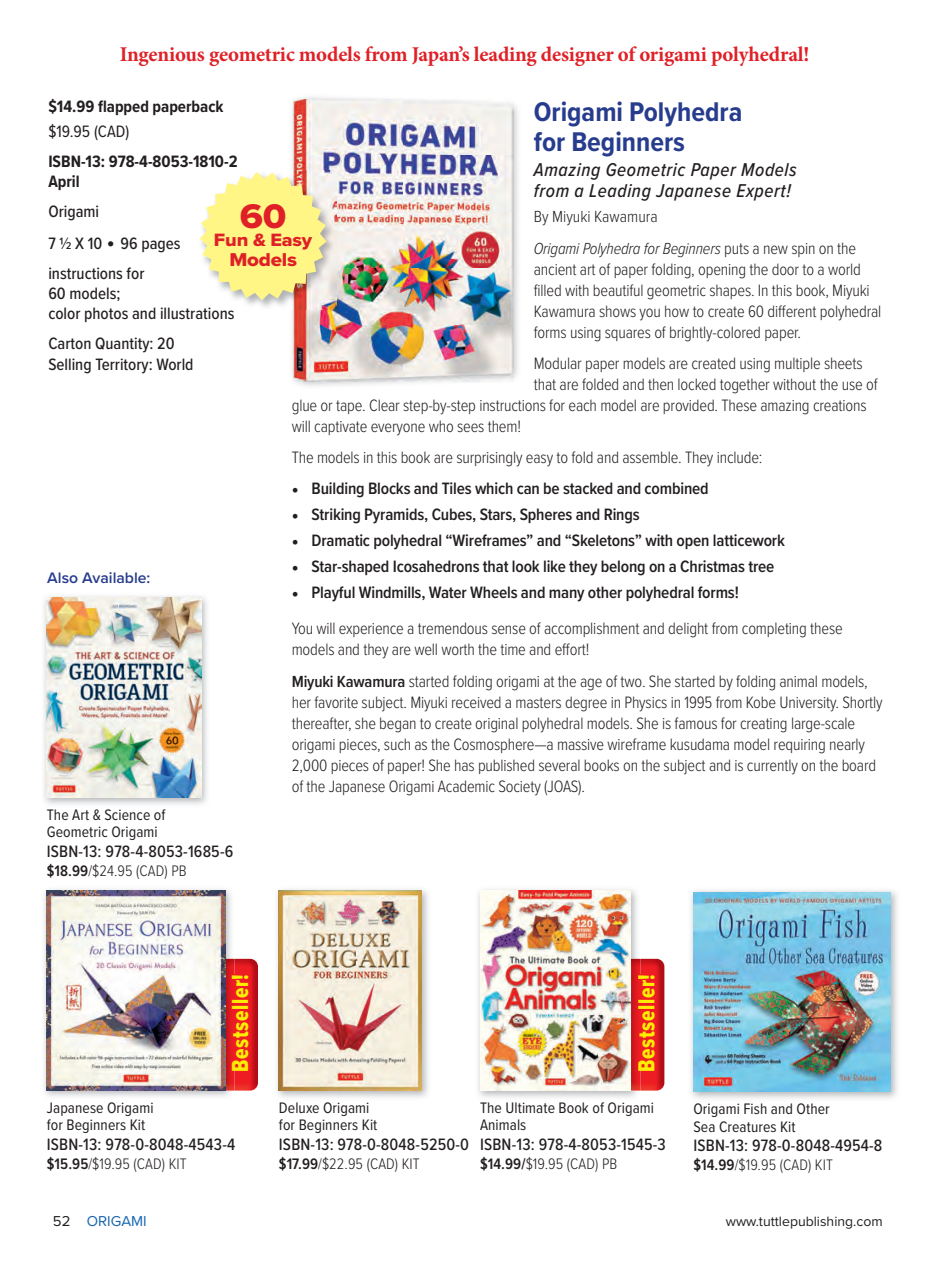
<style>
.page{position:relative;width:946px;height:1261px;background:#fff}
.page>*{position:absolute;margin:0;border:0;box-sizing:border-box;transform-origin:0 0}
.t1{font:600 38.5px "Proxima Nova Cond";color:#231f20}
.t2{font:35.35px "Proxima Nova Extrabld";color:#df2027;scale:1.07 1}
.t3{font:700 28px/29.9px "Proxima Nova Cond";color:#273c8d}
.t4{font:24.15px "Proxima Nova Cond Extrabld";letter-spacing:.03em;color:#fced03;scale:.89 1}
.t5{font:24.15px "Proxima Nova Cond Extrabld";color:#f9e903;scale:.89 1}
.t6{font:24.15px "Proxima Nova Cond Extrabld";color:#f7e803;scale:.89 1}
.t7{font:700 21px "Minion Pro";letter-spacing:-.01em;color:#df2027}
.t8{font:italic 500 19.25px/21px "Proxima Nova Cond";letter-spacing:.03em;color:#231f20}
.t9{font:19.25px "Proxima Nova Extrabld";letter-spacing:-.01em;color:#df2027;scale:1.07 1}
.t10{font:18.55px "Proxima Nova Extrabld";letter-spacing:-.01em;color:#df2027;scale:1.07 1}
.t11{font:300 17.15px/21px "Proxima Nova Cond";letter-spacing:-.01em;color:#231f20}
.t12{font:500 17.15px/20.1px "Proxima Nova Cond";color:#231f20}
.t13{font:600 17.15px "Proxima Nova Cond";letter-spacing:-.01em;color:#231f20}
.t14{font:700 17.15px/20.1px "Proxima Nova Cond";color:#231f20}
.t15{font:17.15px "Proxima Nova Cond";color:#231f20}
.t16{font:italic 300 16.62px/31.8px "Proxima Nova Cond";letter-spacing:-.01em;color:#231f20}
.t17{font:15.75px/17.5px "Proxima Nova Cond";letter-spacing:.005em;color:#231f20}
.t18{font:300 15.75px "Proxima Nova Cond";letter-spacing:.005em;color:#231f20}
.t19{font:600 15.75px "Proxima Nova";color:#273c8d}
.t20{font:14.88px "Proxima Nova";color:#1665af}
.t21{font:14px "Proxima Nova";color:#231f20}
.s1{font-style:normal}
.s2{font-style:normal;font-size:17.15px}
.s3{font-family:"Minion Pro";font-weight:700}
.s4{font-weight:600}
.s5{font-weight:600;font-size:16.62px}
.s6{color:#f9ea03}
.s7{color:#fbec03}
.s8{color:#231f20}
</style>
<div class="page">
<img style="left:640px;top:958px;width:24px;height:132px">
<img style="left:640px;top:974px;width:14px;height:96px">
<img style="left:234px;top:958px;width:24px;height:132px">
<img style="left:234px;top:974px;width:14px;height:96px">
<img style="left:478px;top:889px;width:162px;height:209px">
<img style="left:480px;top:890px;width:150px;height:200px">
<img style="left:691px;top:890px;width:207px;height:209px">
<img style="left:693px;top:892px;width:197px;height:199px">
<img style="left:44px;top:596px;width:163px;height:209px">
<img style="left:47px;top:598px;width:154px;height:199px">
<img style="left:44px;top:889px;width:190px;height:208px">
<img style="left:47px;top:890px;width:178px;height:199px">
<img style="left:277px;top:889px;width:152px;height:209px">
<img style="left:279px;top:890px;width:143px;height:200px">
<img style="left:293px;top:99px;width:221px;height:113px">
<img style="left:336px;top:212px;width:178px;height:57px">
<img style="left:293px;top:269px;width:221px;height:113px">
<img style="left:245px;top:171px;width:91px;height:139px">
<svg style="left:200px;top:172px;width:126px;height:128px;background:#f9ee9e"></svg>
<p class="t7" style="left:120px;top:46px;width:691px">Ingenious geometric models from Japan’s leading designer of origami polyhedral!</p>
<p class="t14" style="left:48px;top:98px;width:177px">$14.99 flapped paperback</p>
<p class="t15" style="left:48px;top:125px;width:82px">$19.95 (CAD)</p>
<p class="t14" style="left:48px;top:152px;width:191px">ISBN-13: 978-4-8053-1810-2<br>April</p>
<p class="t12" style="left:48px;top:197px;width:56px;line-height:31.8px">Origami<br>7 1⁄2 X 10</p>
<h3 class="t3" style="left:533px;top:99px;width:210px">Origami Polyhedra for Beginners</h3>
<p class="t8" style="left:533px;top:160px;width:264px">Amazing Geometric Paper Models from a Leading Japanese Expert!</p>
<p class="t16" style="left:533px;top:202px;width:323px"><span class="s1">By Miyuki Kawamura<br></span>Origami Polyhedra for Beginners <span class="s2">puts a new spin on the</span></p>
<p class="t11" style="left:533px;top:260px;width:349px">ancient art of paper folding, opening the door to a world filled with beautiful geometric shapes. In this book, Miyuki Kawamura shows you how to create 60 different polyhedral forms using squares of brightly-colored paper.</p>
<p class="t11" style="left:533px;top:354px;width:330px">Modular paper models are created using multiple sheets</p>
<p class="t11" style="left:533px;top:375px;width:345px">that are folded and then locked together without the use of</p>
<p class="t11" style="left:292px;top:396px;width:576px">glue or tape. Clear step-by-step instructions for each model are provided. These amazing creations</p>
<p class="t11" style="left:292px;top:417px;width:231px">will captivate everyone who sees them!</p>
<p class="t11" style="left:292px;top:448px;width:472px">The models in this book are surprisingly easy to fold and assemble. They include:</p>
<p class="t13" style="left:292px;top:482px;width:418px"><span class="s3">•</span> Building Blocks and Tiles which can be stacked and combined</p>
<p class="t13" style="left:292px;top:508px;width:349px"><span class="s3">•</span> Striking Pyramids, Cubes, Stars, Spheres and Rings</p>
<p class="t13" style="left:292px;top:534px;width:494px"><span class="s3">•</span> Dramatic polyhedral “Wireframes” and “Skeletons” with open latticework</p>
<p class="t13" style="left:292px;top:560px;width:484px"><span class="s3">•</span> Star-shaped Icosahedrons that look like they belong on a Christmas tree</p>
<p class="t11" style="left:292px;top:575px;width:552px;line-height:35.9px"><span class="s3">•</span> <span class="s4">Playful Windmills, Water Wheels and many other polyhedral forms!<br></span>You will experience a tremendous sense of accomplishment and delight from completing these</p>
<p class="t11" style="left:292px;top:634px;width:577px;line-height:31.8px">models and they are well worth the time and effort!<br><span class="s5">Miyuki Kawamura</span> started folding origami at the age of two. She started by folding animal models,</p>
<p class="t11" style="left:292px;top:693px;width:592px">her favorite subject. Miyuki received a masters degree in Physics in 1995 from Kobe University. Shortly thereafter, she began to create original polyhedral models. She is famous for creating large-scale origami pieces, such as the Cosmosphere—a massive wireframe kusudama model requiring nearly 2,000 pieces of paper! She has published several books on the subject and is currently on the board of the Japanese Origami Academic Society (JOAS).</p>
<h2 class="t2" style="left:240px;top:203px;width:45px">60</h2>
<p class="t10" style="left:214px;top:233px;width:93px">Fun &amp; Easy</p>
<p class="t9" style="left:229px;top:252px;width:65px">Models</p>
<p class="t12" style="left:48px;top:229px;width:134px;line-height:30.1px;text-indent:72px">96 pages instructions for</p>
<p class="t12" style="left:48px;top:285px;width:188px">60 models;<br>color photos and illustra ons</p>
<p class="t12" style="left:48px;top:335px;width:147px">Carton Quantity: 20<br>Selling Territory: World</p>
<h1 class="t1" style="left:106px;top:220px;width:11px">.</h1>
<p class="t12" style="left:203px;top:305px;width:10px">ti</p>
<p class="t19" style="left:47px;top:572px;width:105px">Also Available:</p>
<p class="t17" style="left:47px;top:807px;width:120px">The Art &amp; Science of<br>Geometric Origami</p>
<p class="t12" style="left:47px;top:842px;width:188px">ISBN-13: 978-4-8053-1685-6</p>
<p class="t18" style="left:47px;top:865px;width:141px"><span class="s4">$18.99</span>/$24.95 (CAD) PB</p>
<h3 class="t6" style="left:232px;top:1071px;width:112px;rotate:-90deg">B<span class="s6">t</span>ll!</h3>
<h3 class="t5" style="left:638px;top:1071px;width:112px;rotate:-90deg">B<span class="s7">t</span>ll!</h3>
<h3 class="t4" style="left:232px;top:1058px;width:90px;rotate:-90deg">es se er</h3>
<h3 class="t4" style="left:638px;top:1058px;width:90px;rotate:-90deg">es se er</h3>
<p class="t17" style="left:47px;top:1099px;width:108px">Japanese Origami for Beginners Kit</p>
<p class="t12" style="left:47px;top:1134px;width:190px">ISBN-13: 978-0-8048-4543-4</p>
<p class="t18" style="left:47px;top:1157px;width:141px"><span class="s4">$15.95</span>/$19.95 (CAD) KIT</p>
<p class="t17" style="left:279px;top:1099px;width:100px">Deluxe Origami for Beginners Kit</p>
<p class="t12" style="left:279px;top:1134px;width:192px">ISBN-13: 978-0-8048-5250-0</p>
<p class="t18" style="left:279px;top:1157px;width:142px"><span class="s4">$17.99</span>/$22.95 (CAD) KIT</p>
<p class="t17" style="left:480px;top:1099px;width:175px">The Ultimate Book of Origami<br>Animals</p>
<p class="t12" style="left:480px;top:1134px;width:187px">ISBN-13: 978-4-8053-1545-3</p>
<p class="t18" style="left:480px;top:1157px;width:139px"><span class="s4">$14.99/</span>$19.95 (CAD) PB</p>
<p class="t17" style="left:693px;top:1101px;width:138px">Origami Fish and Other<br>Sea Creatures Kit</p>
<p class="t12" style="left:693px;top:1136px;width:190px">ISBN-13: 978-0-8048-4954-8</p>
<p class="t18" style="left:693px;top:1159px;width:141px"><span class="s4">$14.99</span>/$19.95 (CAD) KIT</p>
<p class="t20" style="left:53px;top:1212px;width:95px"><span class="s8">52</span> ORIGAMI</p>
<p class="t21" style="left:725px;top:1212px;width:158px">www.tuttlepublishing.com</p>
</div>
